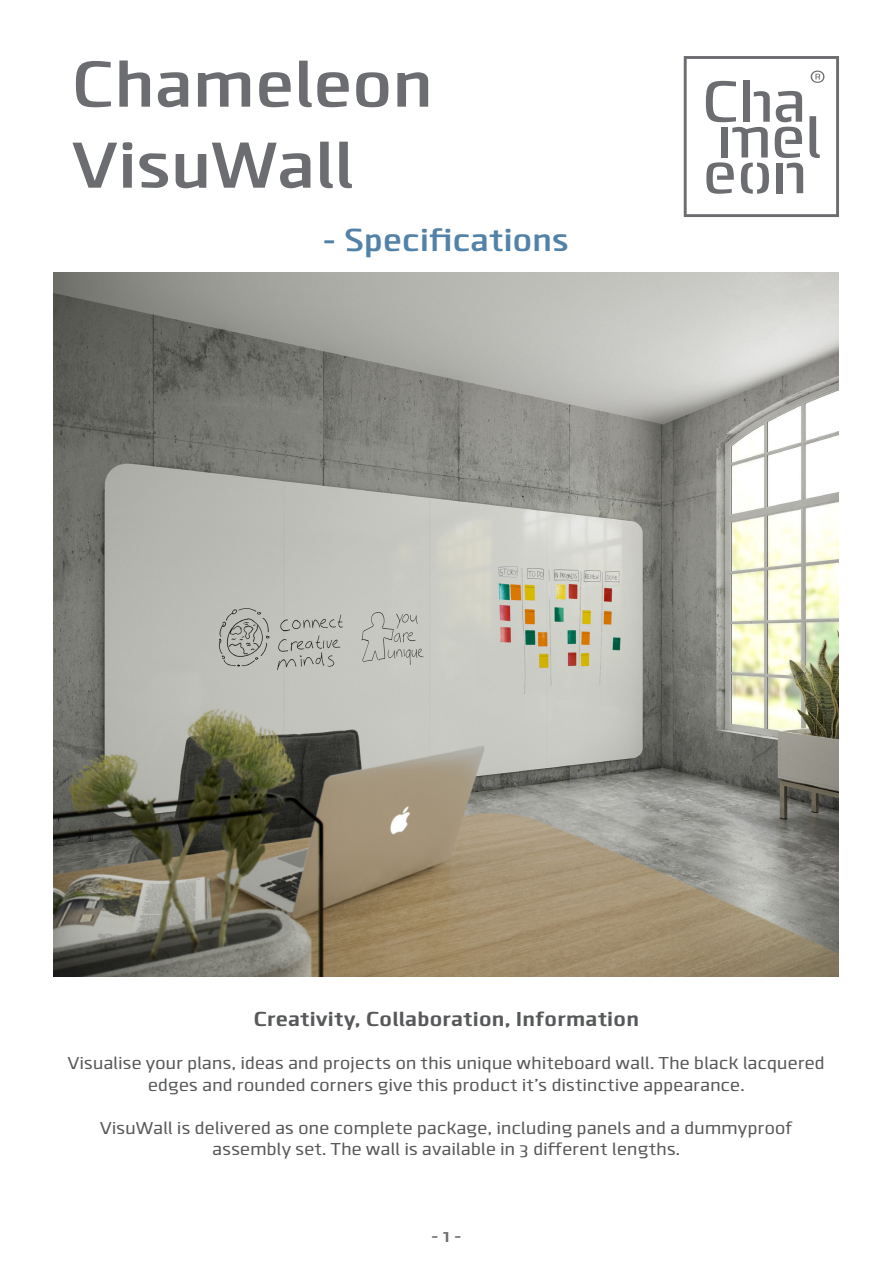
<style>
.page{position:relative;width:893px;height:1263px;background:#fff}
.page>*{position:absolute;margin:0;border:0;box-sizing:border-box;transform-origin:0 0}
.t1{font:700 67.5px "Clio XS Semi";color:#6c6d70}
.t2{font:700 33px "Clio XS Semi";color:#5382a8}
.t3{font:700 21px "Clio XS Bold";color:#57585a}
.t4{font:18px/21.6px "Clio XS Regular";color:#57585a;text-align:center}
.t5{font:700 18px "Clio XS Semi";color:#6c6d70}
</style>
<div class="page">
<svg style="left:684px;top:56px;width:155px;height:161px"></svg>
<img style="left:54px;top:272px;width:785px;height:705px">
<p class="t1" style="left:72px;top:43px;width:363px">Chameleon</p>
<p class="t1" style="left:72px;top:124px;width:283px">VisuWall</p>
<p class="t2" style="left:323px;top:220px;width:248px">- Specifications</p>
<p class="t3" style="left:254px;top:1006px;width:387px">Creativity, Collaboration, Information</p>
<p class="t4" style="left:68px;top:1052px;width:758px">Visualise your plans, ideas and projects on this unique whiteboard wall. The black lacquered edges and rounded corners give this product it’s distinctive appearance.</p>
<p class="t4" style="left:100px;top:1117px;width:694px">VisuWall is delivered as one complete package, including panels and a dummyproof</p>
<p class="t4" style="left:213px;top:1138px;width:469px">assembly set. The wall is available in 3 different lengths.</p>
<p class="t5" style="left:431px;top:1225px;width:32px">- 1 -</p>
</div>
